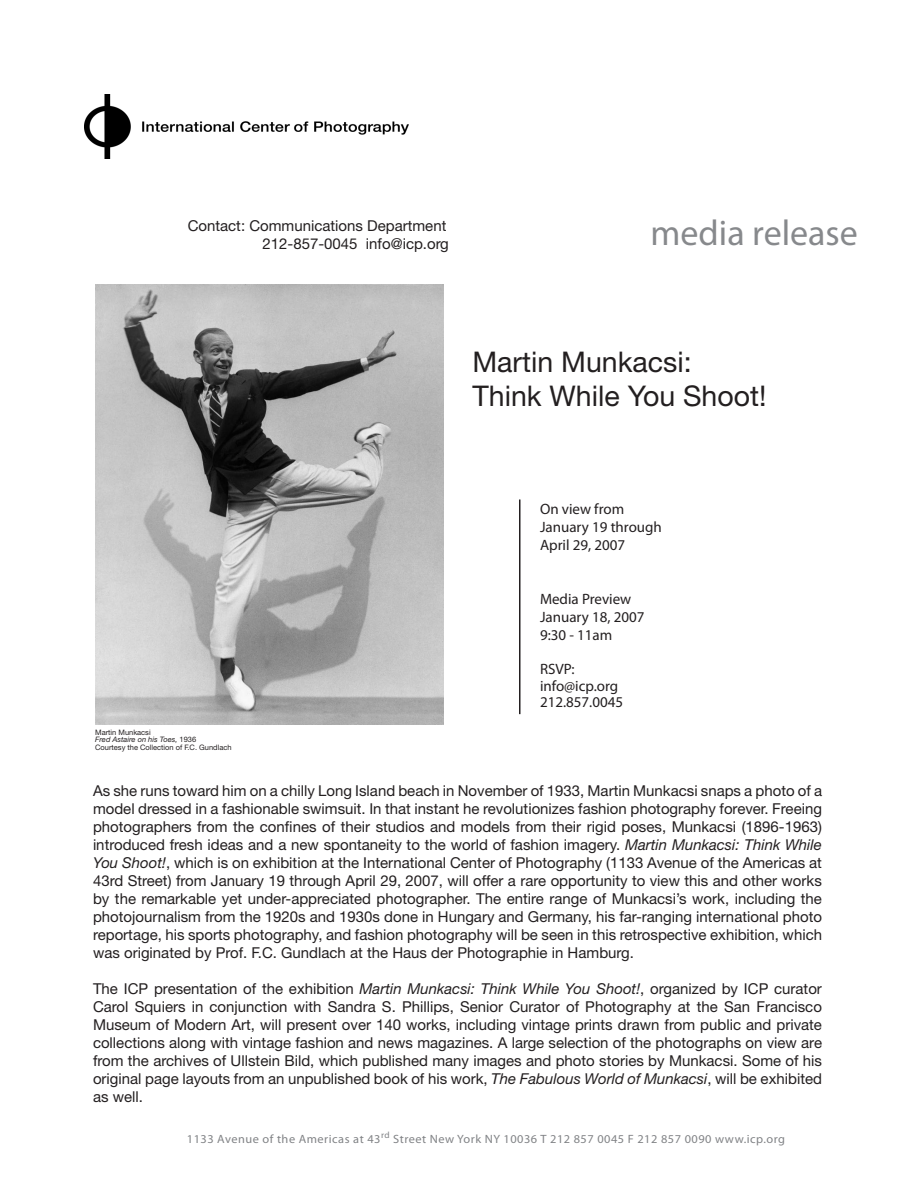
<style>
.page{position:relative;width:918px;height:1188px;background:#fff}
.page>*{position:absolute;margin:0;border:0;box-sizing:border-box;transform-origin:0 0}
.t1{font:36px "Myriad Pro";color:#87898c}
.t2{font:28.5px "Helvetica Neue";color:#231f20}
.t3{font:15px/18px "Helvetica Neue";color:#231f20;text-align:justify}
.t4{font:15px "Myriad Pro";color:#231f20}
.t5{font:12px "Myriad Pro";letter-spacing:.04em;color:#818386}
.t6{font:7.5px "Helvetica Neue";color:#231f20}
.t7{font:italic 7.5px "Helvetica Neue";color:#231f20}
.s1{font-style:normal}
.s2{font-style:italic}
</style>
<div class="page">
<hr style="left:519px;top:500px;width:1px;height:214px;background:#231f20">
<img style="left:85px;top:95px;width:324px;height:64px">
<img style="left:95px;top:285px;width:348px;height:439px">
<p class="t3" style="left:188px;top:216px;width:260px">Contact: Communications Department</p>
<p class="t3" style="left:263px;top:234px;width:188px">212-857-0045 info@icp.org</p>
<p class="t1" style="left:651px;top:211px;width:209px">media release</p>
<p class="t2" style="left:472px;top:345px;width:221px">Martin Munkacsi:</p>
<p class="t2" style="left:472px;top:379px;width:296px">Think While You Shoot!</p>
<p class="t4" style="left:540px;top:499px;width:86px">On view from</p>
<p class="t4" style="left:540px;top:517px;width:123px">January 19 through</p>
<p class="t4" style="left:540px;top:535px;width:87px">April 29, 2007</p>
<p class="t4" style="left:540px;top:589px;width:93px">Media Preview</p>
<p class="t4" style="left:540px;top:607px;width:106px">January 18, 2007</p>
<p class="t4" style="left:540px;top:625px;width:74px">9:30 - 11am</p>
<p class="t4" style="left:540px;top:660px;width:36px">RSVP:</p>
<p class="t4" style="left:540px;top:676px;width:80px">info@icp.org</p>
<p class="t4" style="left:540px;top:693px;width:85px">212.857.0045</p>
<p class="t6" style="left:95px;top:728px;width:57px">Martin Munkacsi</p>
<p class="t7" style="left:95px;top:735px;width:103px">Fred Astaire on his Toes, <span class="s1">1936</span></p>
<p class="t6" style="left:95px;top:743px;width:138px">Courtesy the Collection of F.C. Gundlach</p>
<p class="t3" style="left:93px;top:782px;width:731px">As she runs toward him on a chilly Long Island beach in November of 1933, Martin Munkacsi snaps a photo of a model dressed in a fashionable swimsuit. In that instant he revolutionizes fashion photography forever. Freeing photographers from the confines of their studios and models from their rigid poses, Munkacsi (1896-1963) introduced fresh ideas and a new spontaneity to the world of fashion imagery. <span class="s2">Martin Munkacsi: Think While You Shoot!</span>, which is on exhibition at the International Center of Photography (1133 Avenue of the Americas at 43rd Street) from January 19 through April 29, 2007, will offer a rare opportunity to view this and other works by the remarkable yet under-appreciated photographer. The entire range of Munkacsi’s work, including the photojournalism from the 1920s and 1930s done in Hungary and Germany, his far-ranging international photo reportage, his sports photography, and fashion photography will be seen in this retrospective exhibition, which was originated by Prof. F.C. Gundlach at the Haus der Photographie in Hamburg.</p>
<p class="t3" style="left:93px;top:980px;width:731px">The ICP presentation of the exhibition <span class="s2">Martin Munkacsi: Think While You Shoot!</span>, organized by ICP curator Carol Squiers in conjunction with Sandra S. Phillips, Senior Curator of Photography at the San Francisco Museum of Modern Art, will present over 140 works, including vintage prints drawn from public and private collections along with vintage fashion and news magazines. A large selection of the photographs on view are from the archives of Ullstein Bild, which published many images and photo stories by Munkacsi. Some of his original page layouts from an unpublished book of his work, <span class="s2">The Fabulous World of Munkacsi</span>, will be exhibited as well.</p>
<p class="t5" style="left:187px;top:1132px;width:600px">1133 Avenue of the Americas at 43<sup>rd</sup> Street New York NY 10036 T 212 857 0045 F 212 857 0090 www.icp.org</p>
</div>
